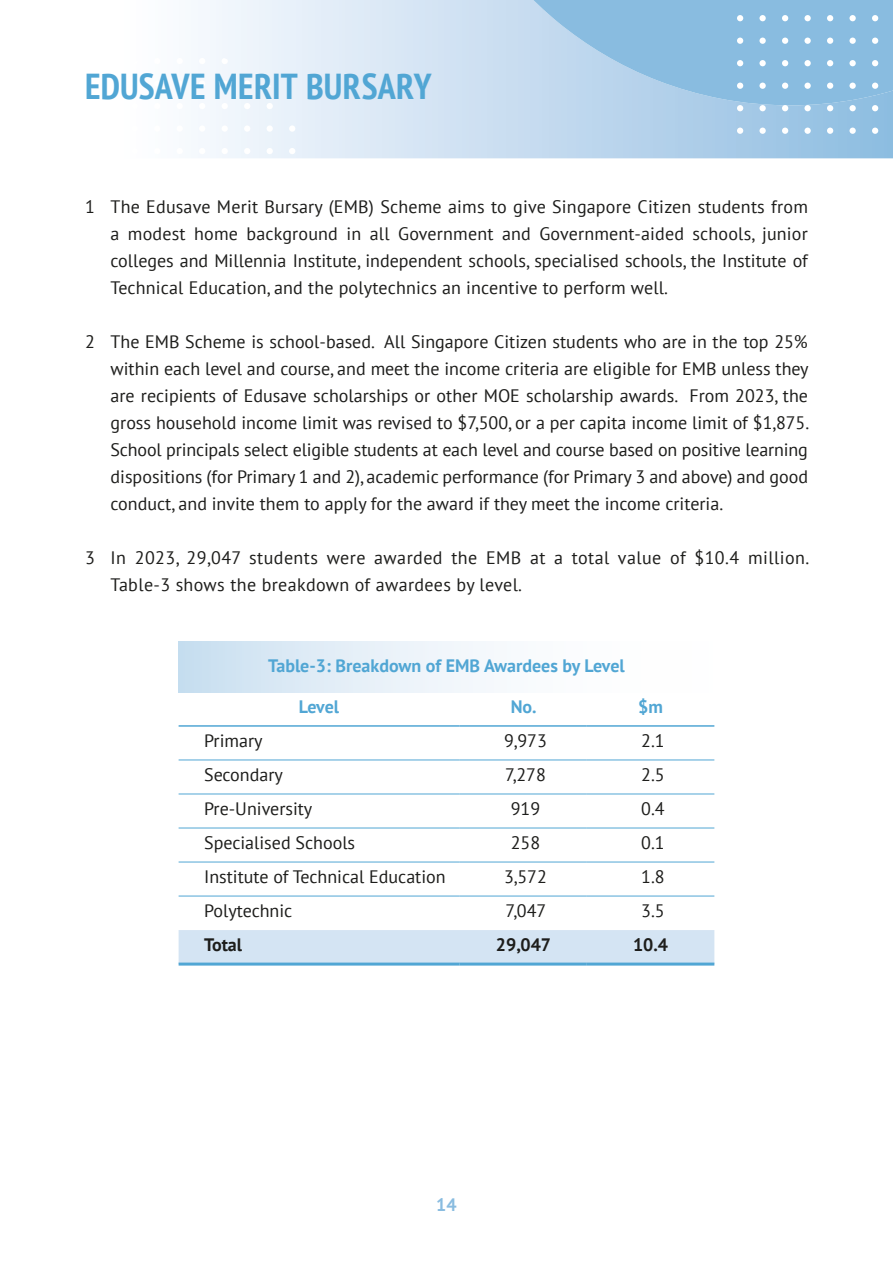
<style>
.page{position:relative;width:893px;height:1263px;background:#fff}
.page>*{position:absolute;margin:0;border:0;box-sizing:border-box;transform-origin:0 0}
.t1{font:700 condensed 36px "PT Sans";letter-spacing:.005em;color:#51a6d4}
.t2{font:18px/27px "PT Sans";color:#1d1d1b;text-align:justify}
.t3{font:18px/27px "PT Sans";letter-spacing:.025em;color:#1d1d1b}
.t4{font:700 18px "PT Sans";color:#51a6d4}
.t5{font:700 18px "PT Sans";color:#1d1d1b}
.t6{font:700 18px "PT Sans";color:#89bce0}
</style>
<div class="page">
<svg style="left:198px;top:0;width:695px;height:158px;background:#d0e2f2"></svg>
<svg style="left:425px;top:0;width:468px;height:105px;background:#a2c9e6"></svg>
<svg style="left:872px;top:128px;width:6px;height:6px"></svg>
<svg style="left:872px;top:105px;width:6px;height:6px"></svg>
<svg style="left:872px;top:83px;width:6px;height:6px"></svg>
<svg style="left:872px;top:60px;width:6px;height:6px"></svg>
<svg style="left:872px;top:38px;width:6px;height:6px"></svg>
<svg style="left:872px;top:15px;width:6px;height:6px"></svg>
<div style="left:849px;top:128px;width:7px;height:6px;background:#fff;border-radius:50%"></div>
<div style="left:849px;top:105px;width:7px;height:6px;background:#fff;border-radius:50%"></div>
<div style="left:849px;top:83px;width:7px;height:6px;background:#fff;border-radius:50%"></div>
<div style="left:849px;top:60px;width:7px;height:6px;background:#fff;border-radius:50%"></div>
<div style="left:849px;top:38px;width:7px;height:6px;background:#fff;border-radius:50%"></div>
<div style="left:849px;top:15px;width:7px;height:6px;background:#fff;border-radius:50%"></div>
<svg style="left:827px;top:128px;width:6px;height:6px"></svg>
<svg style="left:827px;top:105px;width:6px;height:6px"></svg>
<svg style="left:827px;top:83px;width:6px;height:6px"></svg>
<svg style="left:827px;top:60px;width:6px;height:6px"></svg>
<svg style="left:827px;top:38px;width:6px;height:6px"></svg>
<svg style="left:827px;top:15px;width:6px;height:6px"></svg>
<div style="left:804px;top:128px;width:7px;height:6px;background:#fff;border-radius:50%"></div>
<div style="left:804px;top:105px;width:7px;height:6px;background:#fff;border-radius:50%"></div>
<div style="left:804px;top:83px;width:7px;height:6px;background:#fff;border-radius:50%"></div>
<div style="left:804px;top:60px;width:7px;height:6px;background:#fff;border-radius:50%"></div>
<div style="left:804px;top:38px;width:7px;height:6px;background:#fff;border-radius:50%"></div>
<div style="left:804px;top:15px;width:7px;height:6px;background:#fff;border-radius:50%"></div>
<svg style="left:782px;top:128px;width:6px;height:6px"></svg>
<svg style="left:782px;top:105px;width:6px;height:6px"></svg>
<svg style="left:782px;top:83px;width:6px;height:6px"></svg>
<svg style="left:782px;top:60px;width:6px;height:6px"></svg>
<svg style="left:782px;top:38px;width:6px;height:6px"></svg>
<svg style="left:782px;top:15px;width:6px;height:6px"></svg>
<div style="left:759px;top:128px;width:7px;height:6px;background:#fff;border-radius:50%"></div>
<div style="left:759px;top:105px;width:7px;height:6px;background:#fff;border-radius:50%"></div>
<div style="left:759px;top:83px;width:7px;height:6px;background:#fff;border-radius:50%"></div>
<div style="left:759px;top:60px;width:7px;height:6px;background:#fff;border-radius:50%"></div>
<div style="left:759px;top:38px;width:7px;height:6px;background:#fff;border-radius:50%"></div>
<div style="left:759px;top:15px;width:7px;height:6px;background:#fff;border-radius:50%"></div>
<svg style="left:737px;top:128px;width:6px;height:6px"></svg>
<svg style="left:737px;top:105px;width:6px;height:6px"></svg>
<svg style="left:737px;top:83px;width:6px;height:6px"></svg>
<svg style="left:737px;top:60px;width:6px;height:6px"></svg>
<svg style="left:737px;top:38px;width:6px;height:6px"></svg>
<svg style="left:737px;top:15px;width:6px;height:6px"></svg>
<svg style="left:289px;top:148px;width:6px;height:6px"></svg>
<div style="left:289px;top:125px;width:6px;height:7px;background:#fff;border-radius:50%"></div>
<svg style="left:289px;top:103px;width:6px;height:6px"></svg>
<svg style="left:267px;top:148px;width:6px;height:6px"></svg>
<div style="left:267px;top:125px;width:6px;height:7px;background:#fff;border-radius:50%"></div>
<svg style="left:267px;top:103px;width:6px;height:6px"></svg>
<svg style="left:267px;top:80px;width:6px;height:7px"></svg>
<svg style="left:244px;top:148px;width:6px;height:6px"></svg>
<div style="left:244px;top:125px;width:6px;height:7px;background:#fff;border-radius:50%"></div>
<svg style="left:244px;top:103px;width:6px;height:6px"></svg>
<div style="left:244px;top:80px;width:6px;height:7px;background:#fff;border-radius:50%"></div>
<svg style="left:244px;top:62px;width:6px;height:2px"></svg>
<svg style="left:222px;top:148px;width:6px;height:6px"></svg>
<div style="left:222px;top:125px;width:6px;height:7px;background:#fff;border-radius:50%"></div>
<svg style="left:222px;top:103px;width:6px;height:6px"></svg>
<div style="left:222px;top:80px;width:6px;height:7px;background:#fff;border-radius:50%"></div>
<svg style="left:222px;top:58px;width:6px;height:6px"></svg>
<svg style="left:199px;top:148px;width:6px;height:6px"></svg>
<div style="left:199px;top:125px;width:6px;height:7px;background:#fff;border-radius:50%"></div>
<svg style="left:199px;top:103px;width:6px;height:6px"></svg>
<div style="left:199px;top:80px;width:6px;height:7px;background:#fff;border-radius:50%"></div>
<svg style="left:199px;top:58px;width:6px;height:6px"></svg>
<div style="left:179px;top:641px;width:535px;height:51px;background:linear-gradient(to right,#cfe2f2,#fff)"></div>
<div style="left:179px;top:930px;width:535px;height:32px;background:#d4e4f3"></div>
<hr style="left:179px;top:725px;width:280px;height:2px;background:#51a6d4">
<hr style="left:459px;top:725px;width:128px;height:2px;background:#51a6d4">
<hr style="left:587px;top:725px;width:127px;height:2px;background:#51a6d4">
<hr style="left:179px;top:759px;width:280px;height:1px;background:#51a6d4">
<hr style="left:459px;top:759px;width:128px;height:1px;background:#51a6d4">
<hr style="left:587px;top:759px;width:127px;height:1px;background:#51a6d4">
<hr style="left:179px;top:794px;width:280px;height:1px;background:#51a6d4">
<hr style="left:459px;top:794px;width:128px;height:1px;background:#51a6d4">
<hr style="left:587px;top:794px;width:127px;height:1px;background:#51a6d4">
<hr style="left:179px;top:828px;width:280px;height:1px;background:#51a6d4">
<hr style="left:459px;top:828px;width:128px;height:1px;background:#51a6d4">
<hr style="left:587px;top:828px;width:127px;height:1px;background:#51a6d4">
<hr style="left:179px;top:862px;width:280px;height:1px;background:#51a6d4">
<hr style="left:459px;top:862px;width:128px;height:1px;background:#51a6d4">
<hr style="left:587px;top:862px;width:127px;height:1px;background:#51a6d4">
<hr style="left:179px;top:896px;width:280px;height:1px;background:#51a6d4">
<hr style="left:459px;top:896px;width:128px;height:1px;background:#51a6d4">
<hr style="left:587px;top:896px;width:127px;height:1px;background:#51a6d4">
<hr style="left:179px;top:962px;width:280px;height:3px;background:#51a6d4">
<hr style="left:459px;top:962px;width:128px;height:3px;background:#51a6d4">
<hr style="left:587px;top:962px;width:127px;height:3px;background:#51a6d4">
<h1 class="t1" style="left:85px;top:67px;width:348px">EDUSAVE MERIT BURSARY</h1>
<p class="t2" style="left:111px;top:194px;width:699px;text-indent:-26px">1 The Edusave Merit Bursary (EMB) Scheme aims to give Singapore Citizen students from a modest home background in all Government and Government-aided schools, junior colleges and Millennia Institute, independent schools, specialised schools, the Institute of Technical Education, and the polytechnics an incentive to perform well.</p>
<p class="t2" style="left:111px;top:329px;width:700px;text-indent:-26px">2 The EMB Scheme is school-based. All Singapore Citizen students who are in the top 25% within each level and course, and meet the income criteria are eligible for EMB unless they are recipients of Edusave scholarships or other MOE scholarship awards. From 2023, the gross household income limit was revised to $7,500, or a per capita income limit of $1,875.<br>School principals select eligible students at each level and course based on positive learning dispositions (for Primary 1 and 2), academic performance (for Primary 3 and above) and good conduct, and invite them to apply for the award if they meet the income criteria.</p>
<p class="t3" style="left:111px;top:545px;width:700px;text-indent:-26px">3 In 2023, 29,047 students were awarded the EMB at a total value of $10.4 million.<br>Table-3 shows the breakdown of awardees by level.</p>
<p class="t4" style="left:268px;top:656px;width:358px">Table-3: Breakdown of EMB Awardees by Level</p>
<p class="t4" style="left:299px;top:696px;width:42px">Level</p>
<p class="t4" style="left:511px;top:696px;width:27px">No.</p>
<p class="t4" style="left:638px;top:696px;width:26px">$m</p>
<p class="t2" style="left:204px;top:728px;width:60px">Primary</p>
<p class="t2" style="left:504px;top:728px;width:44px">9,973</p>
<p class="t2" style="left:641px;top:728px;width:25px">2.1</p>
<p class="t2" style="left:204px;top:762px;width:80px">Secondary</p>
<p class="t2" style="left:505px;top:762px;width:42px">7,278</p>
<p class="t2" style="left:641px;top:762px;width:25px">2.5</p>
<p class="t2" style="left:204px;top:796px;width:110px">Pre-University</p>
<p class="t2" style="left:511px;top:796px;width:31px">919</p>
<p class="t2" style="left:641px;top:796px;width:25px">0.4</p>
<p class="t2" style="left:204px;top:830px;width:153px">Specialised Schools</p>
<p class="t2" style="left:511px;top:830px;width:31px">258</p>
<p class="t2" style="left:641px;top:830px;width:25px">0.1</p>
<p class="t2" style="left:204px;top:864px;width:243px">Institute of Technical Education</p>
<p class="t2" style="left:504px;top:864px;width:44px">3,572</p>
<p class="t2" style="left:641px;top:864px;width:25px">1.8</p>
<p class="t2" style="left:204px;top:898px;width:90px">Polytechnic</p>
<p class="t2" style="left:506px;top:898px;width:42px">7,047</p>
<p class="t2" style="left:641px;top:898px;width:25px">3.5</p>
<p class="t5" style="left:204px;top:935px;width:40px">Total</p>
<p class="t5" style="left:496px;top:935px;width:57px">29,047</p>
<p class="t5" style="left:633px;top:935px;width:37px">10.4</p>
<p class="t6" style="left:436px;top:1195px;width:22px">14</p>
</div>
